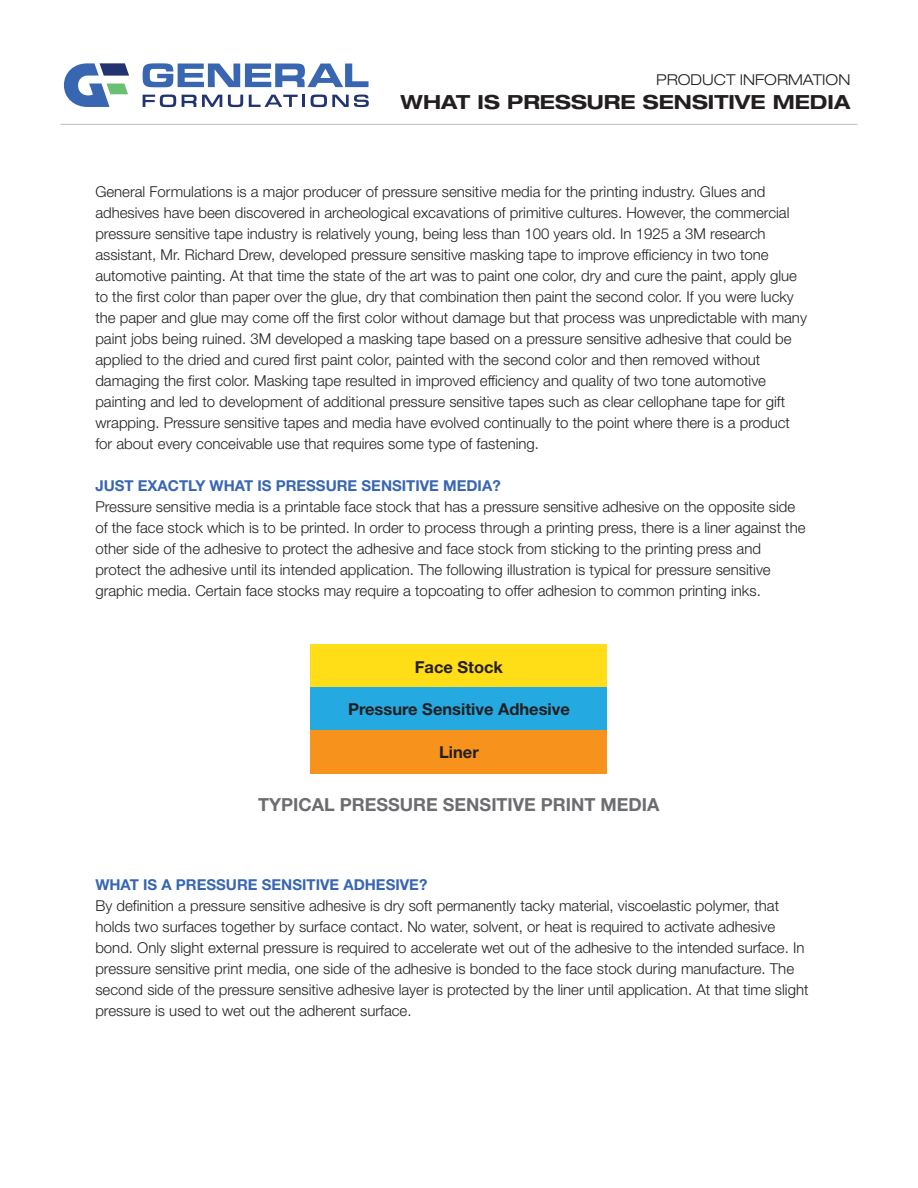
<style>
.page{position:relative;width:918px;height:1188px;background:#fff}
.page>*{position:absolute;margin:0;border:0;box-sizing:border-box;transform-origin:0 0}
.t1{font:700 expanded 19.5px "Helvetica Neue";color:#231f20}
.t2{font:700 18px "Helvetica Neue";color:#6c6d70}
.t3{font:700 16.5px "Helvetica Neue";color:#231f20}
.t4{font:300 15px/21px "Helvetica Neue";color:#231f20}
.t5{font:700 15px "Helvetica Neue";color:#3866b1}
.t6{font:300 expanded 15px "Helvetica Neue";color:#231f20}
</style>
<div class="page">
<hr style="left:60px;top:124px;width:798px;height:1px;background:#bcbdc0">
<div style="left:310px;top:644px;width:298px;height:44px;background:#ffdd17"></div>
<div style="left:310px;top:688px;width:298px;height:43px;background:#24aae1"></div>
<div style="left:310px;top:731px;width:298px;height:43px;background:#f7931d"></div>
<svg style="left:143px;top:95px;width:33px;height:12px"></svg>
<svg style="left:182px;top:95px;width:40px;height:12px"></svg>
<svg style="left:228px;top:95px;width:15px;height:12px"></svg>
<svg style="left:249px;top:95px;width:56px;height:12px"></svg>
<svg style="left:311px;top:95px;width:58px;height:12px"></svg>
<svg style="left:143px;top:63px;width:226px;height:24px"></svg>
<svg style="left:64px;top:63px;width:65px;height:44px"></svg>
<p class="t6" style="left:656px;top:71px;width:196px">PRODUCT INFORMATION</p>
<h1 class="t1" style="left:401px;top:89px;width:451px">WHAT IS PRESSURE SENSITIVE MEDIA</h1>
<p class="t4" style="left:95px;top:181px;width:713px">General Formulations is a major producer of pressure sensitive media for the printing industry. Glues and adhesives have been discovered in archeological excavations of primitive cultures. However, the commercial pressure sensitive tape industry is relatively young, being less than 100 years old. In 1925 a 3M research assistant, Mr. Richard Drew, developed pressure sensitive masking tape to improve efficiency in two tone automotive painting. At that time the state of the art was to paint one color, dry and cure the paint, apply glue to the first color than paper over the glue, dry that combination then paint the second color. If you were lucky the paper and glue may come off the first color without damage but that process was unpredictable with many paint jobs being ruined. 3M developed a masking tape based on a pressure sensitive adhesive that could be applied to the dried and cured first paint color, painted with the second color and then removed without damaging the first color. Masking tape resulted in improved efficiency and quality of two tone automotive painting and led to development of additional pressure sensitive tapes such as clear cellophane tape for gift wrapping. Pressure sensitive tapes and media have evolved continually to the point where there is a product for about every conceivable use that requires some type of fastening.</p>
<p class="t5" style="left:95px;top:476px;width:407px">JUST EXACTLY WHAT IS PRESSURE SENSITIVE MEDIA?</p>
<p class="t4" style="left:95px;top:496px;width:712px">Pressure sensitive media is a printable face stock that has a pressure sensitive adhesive on the opposite side of the face stock which is to be printed. In order to process through a printing press, there is a liner against the other side of the adhesive to protect the adhesive and face stock from sticking to the printing press and protect the adhesive until its intended application. The following illustration is typical for pressure sensitive graphic media. Certain face stocks may require a topcoating to offer adhesion to common printing inks.</p>
<p class="t3" style="left:415px;top:657px;width:90px">Face Stock</p>
<p class="t3" style="left:348px;top:699px;width:223px">Pressure Sensitive Adhesive</p>
<p class="t3" style="left:439px;top:742px;width:41px">Liner</p>
<p class="t2" style="left:258px;top:794px;width:403px">TYPICAL PRESSURE SENSITIVE PRINT MEDIA</p>
<p class="t5" style="left:95px;top:875px;width:333px">WHAT IS A PRESSURE SENSITIVE ADHESIVE?</p>
<p class="t4" style="left:95px;top:895px;width:715px">By definition a pressure sensitive adhesive is dry soft permanently tacky material, viscoelastic polymer, that holds two surfaces together by surface contact. No water, solvent, or heat is required to activate adhesive bond. Only slight external pressure is required to accelerate wet out of the adhesive to the intended surface. In pressure sensitive print media, one side of the adhesive is bonded to the face stock during manufacture. The second side of the pressure sensitive adhesive layer is protected by the liner until application. At that time slight pressure is used to wet out the adherent surface.</p>
</div>
